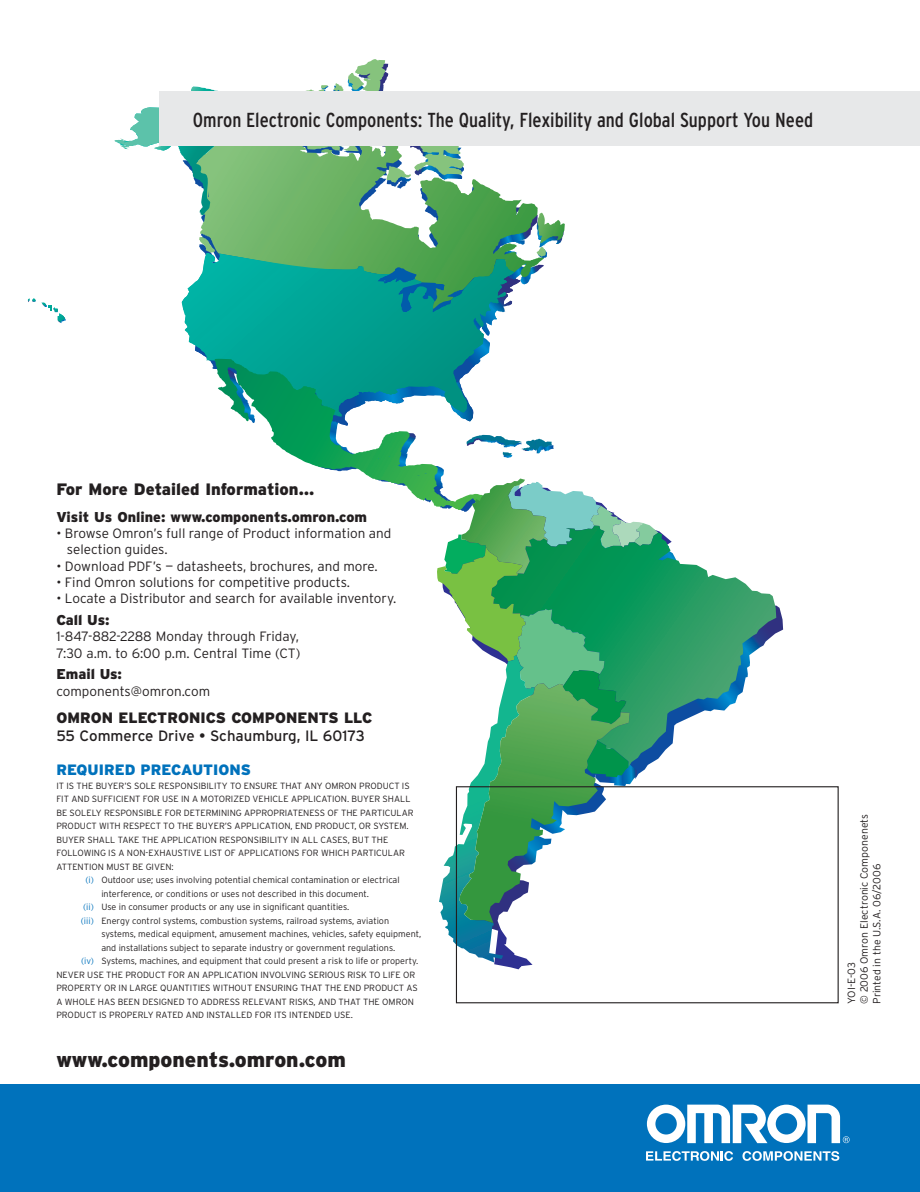
<style>
.page{position:relative;width:920px;height:1192px;background:#fff}
.page>*{position:absolute;margin:0;border:0;box-sizing:border-box;transform-origin:0 0}
.t1{font:900 21px "Interstate";color:#231f20}
.t2{font:condensed 20.25px "Interstate";color:#231f20}
.t3{font:900 16.5px "Interstate";color:#231f20}
.t4{font:15px "Interstate";color:#231f20}
.t5{font:900 15px "Interstate";color:#231f20}
.t6{font:900 15px "Interstate";color:#0072bc}
.t7{font:900 14.25px "Interstate";color:#231f20}
.t8{font:300 13.5px/16.2px "Interstate";color:#231f20}
.t9{font:300 10.5px/12.6px "Interstate";color:#231f20}
.t10{font:300 9px "Interstate";color:#231f20}
.s1{color:#0072bc}
</style>
<div class="page">
<svg style="left:677px;top:560px;width:99px;height:164px"></svg>
<svg style="left:114px;top:59px;width:451px;height:367px"></svg>
<svg style="left:373px;top:432px;width:304px;height:537px"></svg>
<svg style="left:28px;top:298px;width:38px;height:25px"></svg>
<div style="left:0;top:1085px;width:920px;height:107px;background:#0072bc"></div>
<svg style="left:647px;top:1105px;width:203px;height:38px"></svg>
<svg style="left:646px;top:1151px;width:87px;height:10px"></svg>
<svg style="left:742px;top:1151px;width:97px;height:10px"></svg>
<div style="left:159px;top:92px;width:761px;height:54px;background:#e7e8e9"></div>
<div style="left:456px;top:786px;width:383px;height:217px;border:1px solid #231f20"></div>
<h2 class="t2" style="left:193px;top:109px;width:622px">Omron Electronic Components: The Quality, Flexibility and Global Support You Need</h2>
<h3 class="t3" style="left:56px;top:480px;width:259px">For More Detailed Information…</h3>
<h3 class="t7" style="left:56px;top:509px;width:312px">Visit Us Online: www.components.omron.com</h3>
<h3 class="t8" style="left:67px;top:525px;width:326px;text-indent:-11px">• Browse Omron’s full range of Product information and selection guides.</h3>
<h3 class="t8" style="left:56px;top:558px;width:323px">• Download PDF’s — datasheets, brochures, and more.</h3>
<h3 class="t8" style="left:56px;top:574px;width:295px">• Find Omron solutions for competitive products.</h3>
<h3 class="t8" style="left:56px;top:590px;width:341px">• Locate a Distributor and search for available inventory.</h3>
<h3 class="t7" style="left:56px;top:611px;width:55px">Call Us:</h3>
<h3 class="t8" style="left:56px;top:628px;width:246px">1-847-882-2288 Monday through Friday,<br>7:30 a.m. to 6:00 p.m. Central Time (CT)</h3>
<h3 class="t7" style="left:56px;top:666px;width:67px">Email Us:</h3>
<h3 class="t8" style="left:56px;top:683px;width:155px">components@omron.com</h3>
<h3 class="t5" style="left:56px;top:709px;width:318px">OMRON ELECTRONICS COMPONENTS LLC</h3>
<h3 class="t4" style="left:56px;top:727px;width:310px">55 Commerce Drive • Schaumburg, IL 60173</h3>
<h3 class="t6" style="left:56px;top:761px;width:196px">REQUIRED PRECAUTIONS</h3>
<p class="t10" style="left:56px;top:781px;width:355px">IT IS THE BUYER’S SOLE RESPONSIBILITY TO ENSURE THAT ANY OMRON PRODUCT IS</p>
<p class="t10" style="left:56px;top:794px;width:356px">FIT AND SUFFICIENT FOR USE IN A MOTORIZED VEHICLE APPLICATION. BUYER SHALL</p>
<p class="t10" style="left:56px;top:808px;width:359px">BE SOLELY RESPONSIBLE FOR DETERMINING APPROPRIATENESS OF THE PARTICULAR</p>
<p class="t10" style="left:56px;top:821px;width:354px">PRODUCT WITH RESPECT TO THE BUYER’S APPLICATION, END PRODUCT, OR SYSTEM.</p>
<p class="t10" style="left:56px;top:835px;width:334px">BUYER SHALL TAKE THE APPLICATION RESPONSIBILITY IN ALL CASES, BUT THE</p>
<p class="t10" style="left:56px;top:848px;width:350px">FOLLOWING IS A NON-EXHAUSTIVE LIST OF APPLICATIONS FOR WHICH PARTICULAR</p>
<p class="t10" style="left:56px;top:862px;width:119px">ATTENTION MUST BE GIVEN:</p>
<p class="t10" style="left:85px;top:875px;width:316px"><span class="s1">(i)</span> Outdoor use; uses involving potential chemical contamination or electrical</p>
<p class="t10" style="left:101px;top:889px;width:269px">interference, or conditions or uses not described in this document.</p>
<p class="t10" style="left:83px;top:902px;width:268px"><span class="s1">(ii)</span> Use in consumer products or any use in significant quantities.</p>
<p class="t10" style="left:81px;top:916px;width:310px"><span class="s1">(iii)</span> Energy control systems, combustion systems, railroad systems, aviation</p>
<p class="t10" style="left:101px;top:929px;width:321px">systems, medical equipment, amusement machines, vehicles, safety equipment,</p>
<p class="t10" style="left:101px;top:943px;width:295px">and installations subject to separate industry or government regulations.</p>
<p class="t10" style="left:81px;top:956px;width:339px"><span class="s1">(iv)</span> Systems, machines, and equipment that could present a risk to life or property.</p>
<p class="t10" style="left:56px;top:970px;width:360px">NEVER USE THE PRODUCT FOR AN APPLICATION INVOLVING SERIOUS RISK TO LIFE OR</p>
<p class="t10" style="left:56px;top:983px;width:363px">PROPERTY OR IN LARGE QUANTITIES WITHOUT ENSURING THAT THE END PRODUCT AS</p>
<p class="t10" style="left:56px;top:997px;width:359px">A WHOLE HAS BEEN DESIGNED TO ADDRESS RELEVANT RISKS, AND THAT THE OMRON</p>
<p class="t10" style="left:56px;top:1010px;width:298px">PRODUCT IS PROPERLY RATED AND INSTALLED FOR ITS INTENDED USE.</p>
<h1 class="t1" style="left:56px;top:1047px;width:291px">www.components.omron.com</h1>
<p class="t9" style="left:845px;top:1004px;width:191px;rotate:-90deg">YOI-E-03<br>© 2006 Omron Electronic Componenets<br>Printed in the U.S.A. 06/2006</p>
</div>
